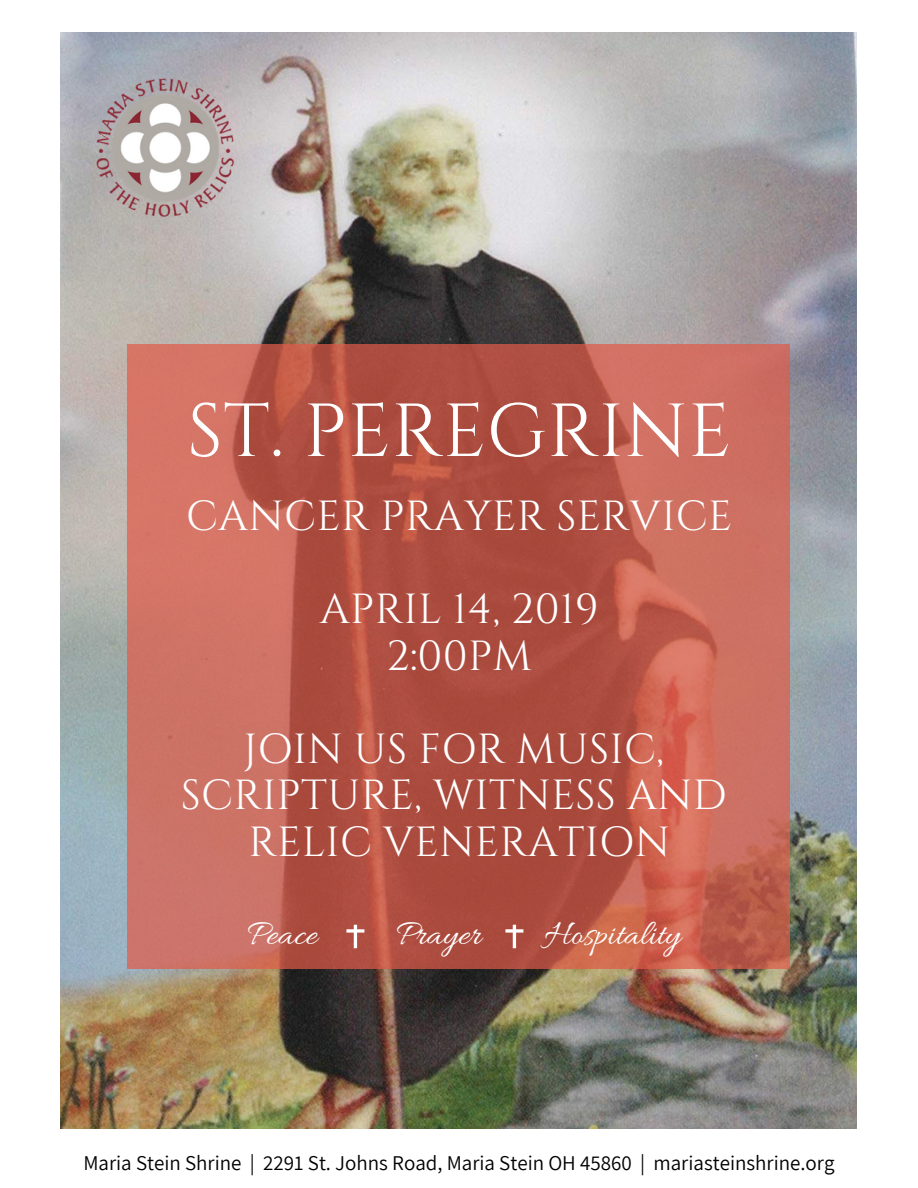
<style>
.page{position:relative;width:918px;height:1188px;background:#fff}
.page>*{position:absolute;margin:0;border:0;box-sizing:border-box;transform-origin:0 0}
.t1{font:75px "Cinzel";letter-spacing:.01em;color:#fff}
.t2{font:42px/46.5px "Cinzel";letter-spacing:.01em;color:#fff;text-align:center}
.t3{font:36px "Allura";color:#fff}
.t4{font:21px "Assistant";color:#000}
</style>
<div class="page">
<img style="left:61px;top:33px;width:795px;height:1095px">
<svg style="left:127px;top:345px;width:663px;height:624px;background:#bd5d4f"></svg>
<img style="left:92px;top:74px;width:147px;height:146px">
<svg style="left:346px;top:925px;width:18px;height:23px"></svg>
<svg style="left:505px;top:925px;width:18px;height:23px"></svg>
<h1 class="t1" style="left:187px;top:383px;width:546px">ST. PEREGRINE</h1>
<p class="t2" style="left:186px;top:494px;width:548px">CANCER PRAYER SERVICE</p>
<p class="t2" style="left:320px;top:587px;width:280px">APRIL 14, 2019<br>2:00PM</p>
<p class="t2" style="left:181px;top:727px;width:547px">JOIN US FOR MUSIC,<br>SCRIPTURE, WITNESS AND<br>RELIC VENERATION</p>
<p class="t3" style="left:247px;top:914px;width:72px">Peace</p>
<p class="t3" style="left:396px;top:914px;width:86px">Prayer</p>
<p class="t3" style="left:544px;top:914px;width:138px">Hospitality</p>
<p class="t4" style="left:83px;top:1148px;width:753px">Maria Stein Shrine | 2291 St. Johns Road, Maria Stein OH 45860 | mariasteinshrine.org</p>
</div>
